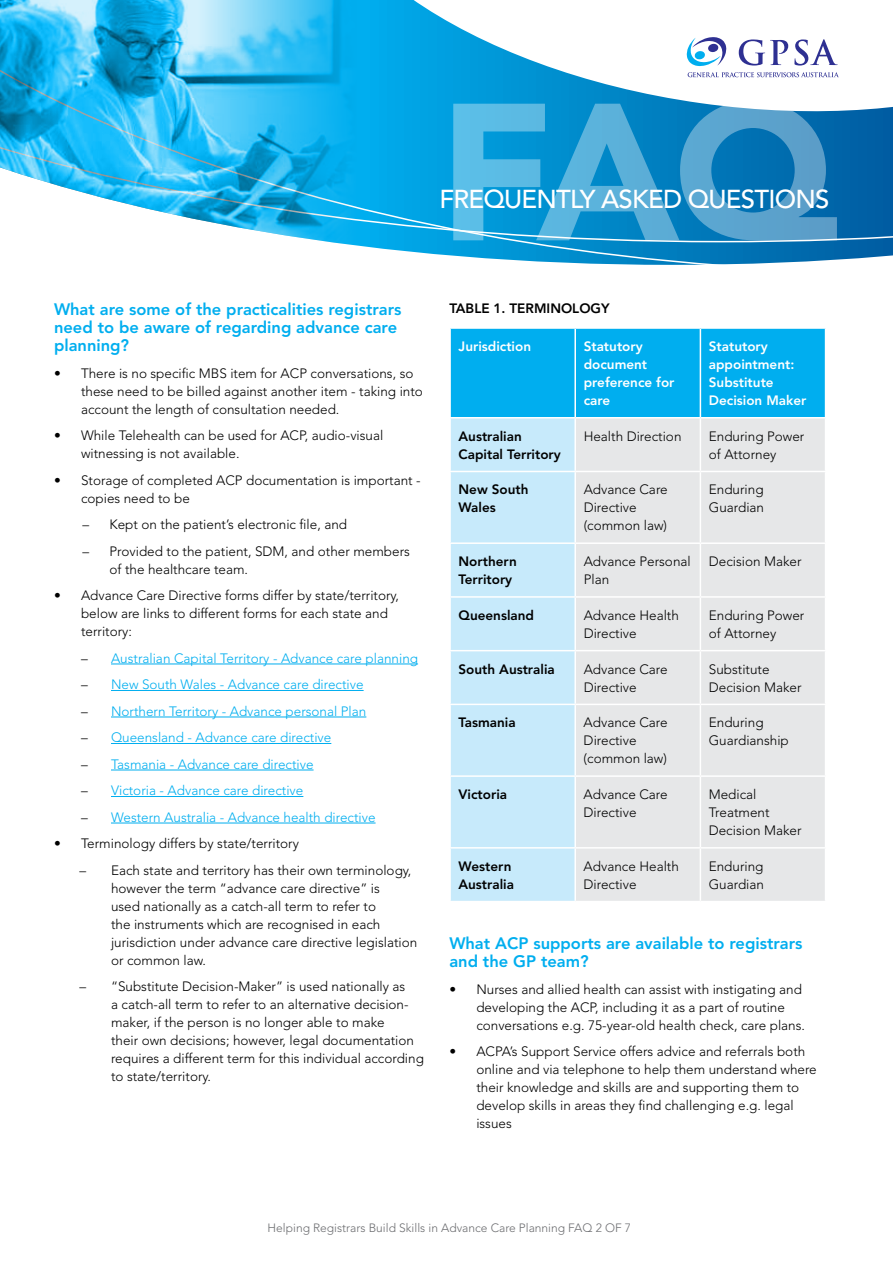
<style>
.page{position:relative;width:893px;height:1263px;background:#fff}
.page>*{position:absolute;margin:0;border:0;box-sizing:border-box;transform-origin:0 0}
.t1{font:900 192.9px "Avenir LT Std";color:#fff}
.t2{font:500 25.8px "Avenir LT Std";letter-spacing:-.03em;color:#fff}
.t3{font:800 16.5px/18px "Avenir LT Std";color:#00aeef}
.t4{font:300 13.5px/18px "Avenir LT Std";color:#000}
.t5{font:300 13.5px "Avenir LT Std";color:#00aeef}
.t6{font:800 13.5px/18px "Avenir LT Std";color:#000}
.t7{font:800 13.5px/18px "Avenir LT Std";color:#fff}
.t8{font:300 12px "Avenir LT Std";color:#6d6e71}
.s1{color:#000}
</style>
<div class="page">
<svg style="left:379px;top:136px;width:514px;height:129px;background:#0e89c6"></svg>
<svg style="left:379px;top:0;width:514px;height:136px"></svg>
<svg style="left:687px;top:37px;width:39px;height:29px"></svg>
<svg style="left:688px;top:72px;width:151px;height:5px"></svg>
<svg style="left:739px;top:39px;width:49px;height:27px"></svg>
<svg style="left:794px;top:39px;width:44px;height:27px"></svg>
<img style="left:0;top:0;width:379px;height:249px">
<div style="left:451px;top:329px;width:374px;height:88px;background:#00aeef"></div>
<div style="left:451px;top:418px;width:123px;height:483px;background:#c7eafb"></div>
<div style="left:576px;top:418px;width:249px;height:483px;background:#e6e7e8"></div>
<hr style="left:574px;top:329px;width:2px;height:88px;background:#fff">
<hr style="left:700px;top:329px;width:1px;height:88px;background:#fff">
<hr style="left:700px;top:418px;width:1px;height:53px;background:#fff">
<hr style="left:449px;top:471px;width:126px;height:1px;background:#fff">
<hr style="left:575px;top:471px;width:125px;height:1px;background:#fff">
<hr style="left:700px;top:471px;width:126px;height:1px;background:#fff">
<hr style="left:700px;top:472px;width:1px;height:70px;background:#fff">
<hr style="left:449px;top:542px;width:126px;height:2px;background:#fff">
<hr style="left:575px;top:542px;width:125px;height:2px;background:#fff">
<hr style="left:700px;top:542px;width:126px;height:2px;background:#fff">
<hr style="left:700px;top:544px;width:1px;height:52px;background:#fff">
<hr style="left:449px;top:596px;width:126px;height:2px;background:#fff">
<hr style="left:575px;top:596px;width:125px;height:2px;background:#fff">
<hr style="left:700px;top:596px;width:126px;height:2px;background:#fff">
<hr style="left:700px;top:598px;width:1px;height:52px;background:#fff">
<hr style="left:449px;top:650px;width:126px;height:1px;background:#fff">
<hr style="left:575px;top:650px;width:125px;height:1px;background:#fff">
<hr style="left:700px;top:650px;width:126px;height:1px;background:#fff">
<hr style="left:700px;top:651px;width:1px;height:53px;background:#fff">
<hr style="left:449px;top:704px;width:126px;height:1px;background:#fff">
<hr style="left:575px;top:704px;width:125px;height:1px;background:#fff">
<hr style="left:700px;top:704px;width:126px;height:1px;background:#fff">
<hr style="left:700px;top:705px;width:1px;height:70px;background:#fff">
<hr style="left:449px;top:775px;width:126px;height:2px;background:#fff">
<hr style="left:575px;top:775px;width:125px;height:2px;background:#fff">
<hr style="left:700px;top:775px;width:126px;height:2px;background:#fff">
<hr style="left:700px;top:777px;width:1px;height:70px;background:#fff">
<hr style="left:449px;top:847px;width:126px;height:1px;background:#fff">
<hr style="left:575px;top:847px;width:125px;height:1px;background:#fff">
<hr style="left:700px;top:847px;width:126px;height:1px;background:#fff">
<hr style="left:700px;top:848px;width:1px;height:53px;background:#fff">
<hr style="left:111px;top:664px;width:307px;height:1px;background:#00aeef">
<hr style="left:111px;top:690px;width:253px;height:1px;background:#00aeef">
<hr style="left:111px;top:717px;width:255px;height:1px;background:#00aeef">
<hr style="left:111px;top:743px;width:220px;height:1px;background:#00aeef">
<hr style="left:111px;top:770px;width:203px;height:1px;background:#00aeef">
<hr style="left:111px;top:796px;width:192px;height:1px;background:#00aeef">
<hr style="left:111px;top:823px;width:265px;height:1px;background:#00aeef">
<h1 class="t1" style="left:438px;top:56px;width:401px">FAQ</h1>
<h2 class="t2" style="left:439px;top:184px;width:391px">FREQUENTLY ASKED QUESTIONS</h2>
<p class="t3" style="left:54px;top:300px;width:349px">What are some of the practicalities registrars need to be aware of regarding advance care planning?</p>
<p class="t4" style="left:81px;top:364px;width:343px;text-indent:-27px">• There is no specific MBS item for ACP conversations, so these need to be billed against another item - taking into account the length of consultation needed.</p>
<p class="t4" style="left:81px;top:426px;width:304px;text-indent:-27px">• While Telehealth can be used for ACP, audio-visual witnessing is not available.</p>
<p class="t4" style="left:81px;top:471px;width:341px;text-indent:-27px">• Storage of completed ACP documentation is important - copies need to be</p>
<p class="t4" style="left:82px;top:515px;width:266px">– Kept on the patient’s electronic file, and</p>
<p class="t4" style="left:109px;top:542px;width:302px;text-indent:-27px">– Provided to the patient, SDM, and other members of the healthcare team.</p>
<p class="t4" style="left:81px;top:586px;width:320px;text-indent:-27px">• Advance Care Directive forms differ by state/territory, below are links to different forms for each state and territory:</p>
<p class="t5" style="left:81px;top:650px;width:339px"><span class="s1">–</span> Australian Capital Territory - Advance care planning</p>
<p class="t5" style="left:81px;top:676px;width:284px"><span class="s1">–</span> New South Wales - Advance care directive</p>
<p class="t5" style="left:81px;top:703px;width:287px"><span class="s1">–</span> Northern Territory - Advance personal Plan</p>
<p class="t5" style="left:81px;top:729px;width:252px"><span class="s1">–</span> Queensland - Advance care directive</p>
<p class="t5" style="left:81px;top:756px;width:234px"><span class="s1">–</span> Tasmania - Advance care directive</p>
<p class="t5" style="left:81px;top:782px;width:224px"><span class="s1">–</span> Victoria - Advance care directive</p>
<p class="t5" style="left:81px;top:809px;width:296px"><span class="s1">–</span> Western Australia - Advance health directive</p>
<p class="t4" style="left:54px;top:834px;width:247px">• Terminology differs by state/territory</p>
<p class="t4" style="left:111px;top:861px;width:308px;text-indent:-31px">– Each state and territory has their own terminology, however the term “advance care directive” is<br>used nationally as a catch-all term to refer to<br>the instruments which are recognised in each jurisdiction under advance care directive legislation or common law.</p>
<p class="t4" style="left:111px;top:977px;width:314px;text-indent:-31px">– “Substitute Decision-Maker” is used nationally as<br>a catch-all term to refer to an alternative decision&shy;maker, if the person is no longer able to make<br>their own decisions; however, legal documentation requires a different term for this individual according to state/territory.</p>
<p class="t6" style="left:449px;top:299px;width:162px">TABLE 1. TERMINOLOGY</p>
<p class="t7" style="left:459px;top:337px;width:74px">Jurisdiction</p>
<p class="t7" style="left:584px;top:337px;width:92px">Statutory document preference for care</p>
<p class="t7" style="left:709px;top:337px;width:99px">Statutory appointment:<br>Substitute<br>Decision Maker</p>
<p class="t6" style="left:459px;top:427px;width:104px">Australian<br>Capital Territory</p>
<p class="t4" style="left:584px;top:427px;width:99px">Health Direction</p>
<p class="t4" style="left:709px;top:427px;width:97px">Enduring Power of Attorney</p>
<p class="t6" style="left:459px;top:481px;width:71px">New South<br>Wales</p>
<p class="t4" style="left:584px;top:481px;width:86px">Advance Care<br>Directive (common law)</p>
<p class="t4" style="left:709px;top:481px;width:57px">Enduring<br>Guardian</p>
<p class="t6" style="left:459px;top:552px;width:60px">Northern<br>Territory</p>
<p class="t4" style="left:584px;top:552px;width:109px">Advance Personal<br>Plan</p>
<p class="t4" style="left:709px;top:552px;width:94px">Decision Maker</p>
<p class="t6" style="left:458px;top:606px;width:77px">Queensland</p>
<p class="t4" style="left:584px;top:606px;width:97px">Advance Health<br>Directive</p>
<p class="t4" style="left:709px;top:606px;width:97px">Enduring Power of Attorney</p>
<p class="t6" style="left:458px;top:660px;width:98px">South Australia</p>
<p class="t4" style="left:584px;top:660px;width:86px">Advance Care<br>Directive</p>
<p class="t4" style="left:709px;top:660px;width:94px">Substitute<br>Decision Maker</p>
<p class="t6" style="left:458px;top:714px;width:59px">Tasmania</p>
<p class="t4" style="left:584px;top:714px;width:86px">Advance Care<br>Directive (common law)</p>
<p class="t4" style="left:709px;top:714px;width:82px">Enduring<br>Guardianship</p>
<p class="t6" style="left:458px;top:785px;width:50px">Victoria</p>
<p class="t4" style="left:584px;top:785px;width:86px">Advance Care<br>Directive</p>
<p class="t4" style="left:709px;top:785px;width:94px">Medical<br>Treatment<br>Decision Maker</p>
<p class="t6" style="left:458px;top:857px;width:57px">Western<br>Australia</p>
<p class="t4" style="left:584px;top:857px;width:97px">Advance Health<br>Directive</p>
<p class="t4" style="left:709px;top:857px;width:57px">Enduring<br>Guardian</p>
<p class="t3" style="left:449px;top:935px;width:355px">What ACP supports are available to registrars and the GP team?</p>
<p class="t4" style="left:476px;top:980px;width:330px;text-indent:-27px">• Nurses and allied health can assist with instigating and developing the ACP, including it as a part of routine conversations e.g. 75-year-old health check, care plans.</p>
<p class="t4" style="left:476px;top:1043px;width:342px;text-indent:-27px">• ACPA’s Support Service offers advice and referrals both online and via telephone to help them understand where their knowledge and skills are and supporting them to develop skills in areas they find challenging e.g. legal issues</p>
<p class="t8" style="left:268px;top:1220px;width:365px">Helping Registrars Build Skills in Advance Care Planning FAQ 2 OF 7</p>
</div>
